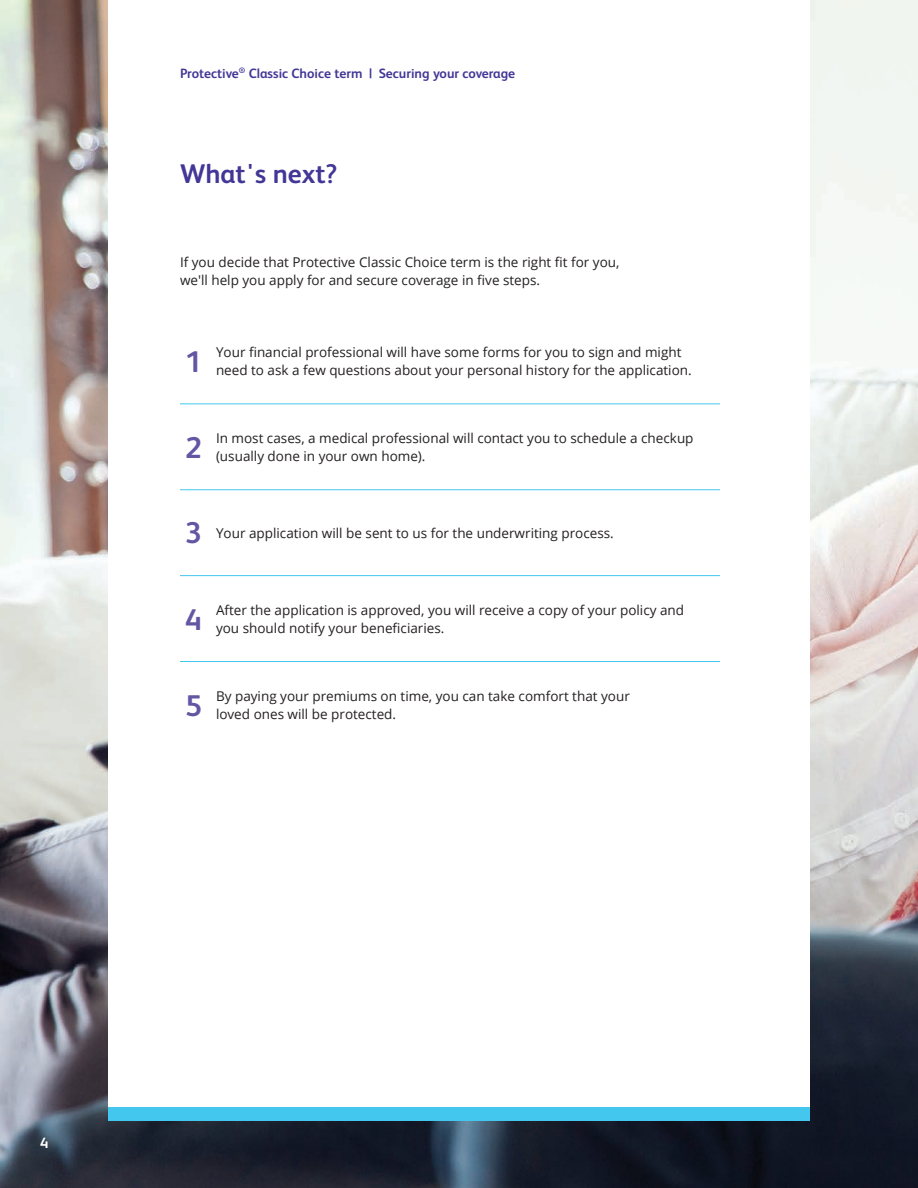
<style>
.page{position:relative;width:918px;height:1188px;background:#fff}
.page>*{position:absolute;margin:0;border:0;box-sizing:border-box;transform-origin:0 0}
.Axis_Labels{font:700 30px "FS Albert";color:#6556a4}
.Section_Headline{font:700 27px "FS Albert";color:#423796}
.t1{font:700 15px "FS Albert";color:#fff}
.Body_Copy{font:13.5px/18px "Open Sans";color:#231f20}
.t2{font:700 13.5px "FS Albert";color:#423796}
</style>
<div class="page">
<img style="left:0;top:0;width:918px;height:1188px">
<div style="left:108px;top:0;width:702px;height:1121px;background:#fff"></div>
<div style="left:108px;top:1107px;width:702px;height:14px;background:#44c7ee"></div>
<hr style="left:180px;top:403px;width:540px;height:1px;background:#44c7ee">
<hr style="left:180px;top:489px;width:540px;height:1px;background:#44c7ee">
<hr style="left:180px;top:575px;width:540px;height:1px;background:#44c7ee">
<hr style="left:180px;top:661px;width:540px;height:1px;background:#44c7ee">
<p class="t2" style="left:180px;top:64px;width:337px">Protective<sup>®</sup> Classic Choice term | Securing your coverage</p>
<p class="Section_Headline" style="left:180px;top:155px;width:159px">What's next?</p>
<p class="Body_Copy" style="left:180px;top:253px;width:441px">If you decide that Protective Classic Choice term is the right fit for you, we'll help you apply for and secure coverage in five steps.</p>
<p class="Axis_Labels" style="left:185px;top:342px;width:18px">1</p>
<p class="Body_Copy" style="left:216px;top:343px;width:477px">Your financial professional will have some forms for you to sign and might need to ask a few questions about your personal history for the application.</p>
<p class="Axis_Labels" style="left:185px;top:428px;width:18px">2</p>
<p class="Body_Copy" style="left:216px;top:429px;width:479px">In most cases, a medical professional will contact you to schedule a checkup (usually done in your own home).</p>
<p class="Axis_Labels" style="left:185px;top:512px;width:18px">3</p>
<p class="Body_Copy" style="left:216px;top:524px;width:399px">Your application will be sent to us for the underwriting process.</p>
<p class="Axis_Labels" style="left:185px;top:599px;width:18px">4</p>
<p class="Body_Copy" style="left:216px;top:600px;width:470px">After the application is approved, you will receive a copy of your policy and you should notify your beneficiaries.</p>
<p class="Axis_Labels" style="left:185px;top:685px;width:18px">5</p>
<p class="Body_Copy" style="left:216px;top:686px;width:415px">By paying your premiums on time, you can take comfort that your loved ones will be protected.</p>
<p class="t1" style="left:40px;top:1132px;width:10px">4</p>
</div>
